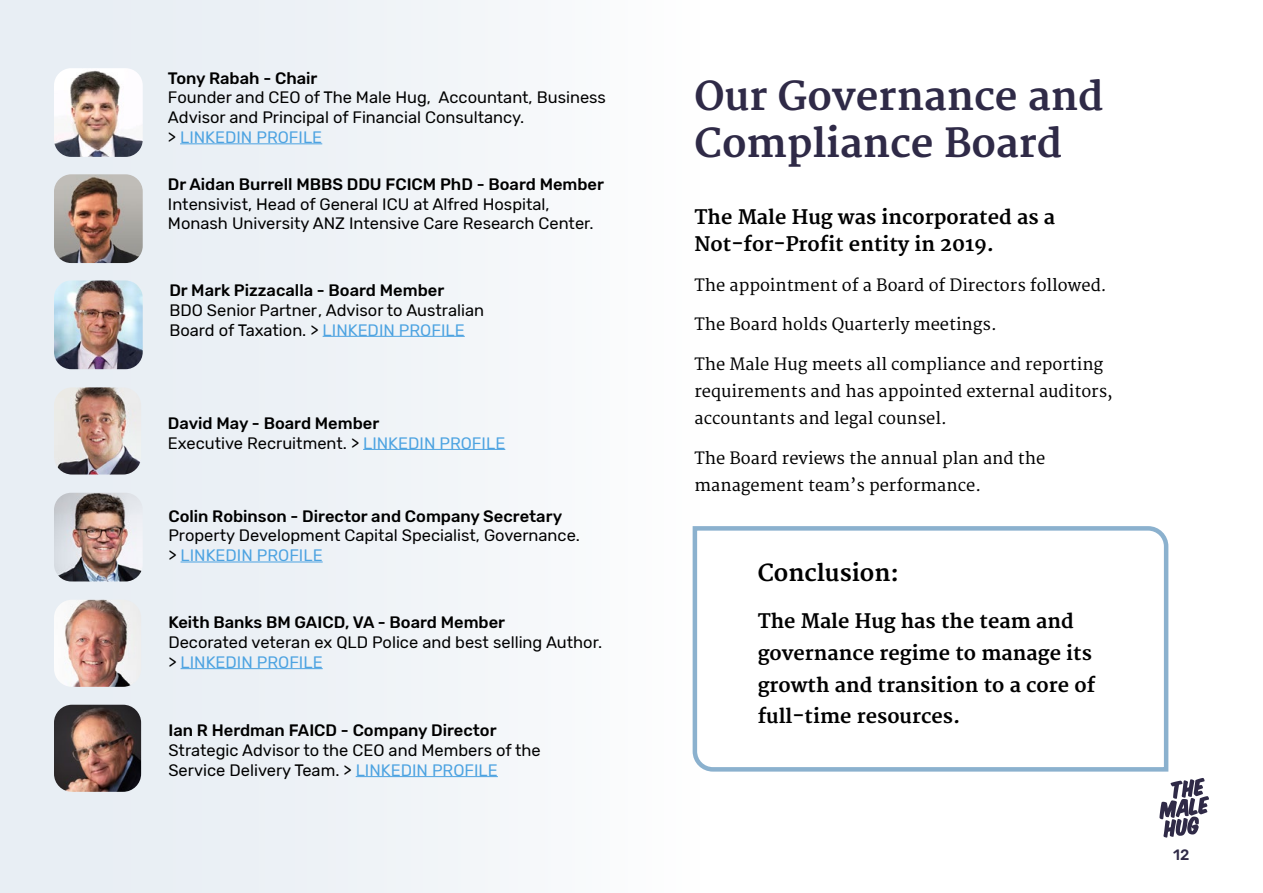
<style>
.page{position:relative;width:1263px;height:893px;background:#fff}
.page>*{position:absolute;margin:0;border:0;box-sizing:border-box;transform-origin:0 0}
.t1{font:700 39px/46.8px "Merriweather";color:#2f2a47}
.t2{font:700 22.95px "Merriweather";color:#000}
.t3{font:700 19.5px/31.8px "Merriweather";color:#000}
.t4{font:16.5px/19.8px "Rubik";color:#000}
.t5{font:16.5px/27px "Merriweather";color:#000}
.t6{font:500 16.5px "Rubik";color:#000}
.t7{font:500 15px "Rubik";color:#2f2a47}
.s1{color:#4da3e1}
.s2{font-weight:500}
</style>
<div class="page">
<svg style="left:1159px;top:778px;width:50px;height:59px"></svg>
<div style="left:0;top:0;width:738px;height:893px;background:linear-gradient(to right,#e4ebf2,#fdfefe)"></div>
<img style="left:54px;top:280px;width:89px;height:89px">
<hr style="left:323px;top:336px;width:142px;height:1px;background:#4da3e1">
<img style="left:54px;top:174px;width:89px;height:89px">
<img style="left:54px;top:493px;width:89px;height:88px">
<hr style="left:181px;top:562px;width:142px;height:1px;background:#4da3e1">
<img style="left:54px;top:68px;width:89px;height:89px">
<hr style="left:180px;top:143px;width:142px;height:1px;background:#4da3e1">
<img style="left:54px;top:387px;width:87px;height:87px">
<hr style="left:363px;top:449px;width:142px;height:1px;background:#4da3e1">
<img style="left:54px;top:600px;width:87px;height:87px">
<hr style="left:181px;top:668px;width:142px;height:1px;background:#4da3e1">
<svg style="left:690px;top:524px;width:479px;height:250px"></svg>
<img style="left:54px;top:705px;width:87px;height:87px">
<hr style="left:356px;top:776px;width:142px;height:1px;background:#4da3e1">
<p class="t6" style="left:168px;top:68px;width:151px">Tony Rabah - Chair</p>
<p class="t4" style="left:168px;top:88px;width:439px">Founder and CEO of The Male Hug, Accountant, Business<br>Advisor and Principal of Financial Consultancy.<br>&gt; <span class="s1">LINKEDIN PROFILE</span></p>
<p class="t6" style="left:168px;top:175px;width:438px">Dr Aidan Burrell MBBS DDU FCICM PhD - Board Member</p>
<p class="t4" style="left:168px;top:194px;width:427px">Intensivist, Head of General ICU at Alfred Hospital,<br>Monash University ANZ Intensive Care Research Center.</p>
<p class="t6" style="left:169px;top:281px;width:276px">Dr Mark Pizzacalla - Board Member</p>
<p class="t4" style="left:169px;top:300px;width:316px">BDO Senior Partner, Advisor to Australian<br>Board of Taxation. &gt; <span class="s1">LINKEDIN PROFILE</span></p>
<p class="t4" style="left:168px;top:414px;width:339px"><span class="s2">David May - Board Member<br></span>Executive Recruitment. &gt; <span class="s1">LINKEDIN PROFILE</span></p>
<p class="t6" style="left:168px;top:506px;width:395px">Colin Robinson - Director and Company Secretary</p>
<p class="t4" style="left:168px;top:526px;width:413px">Property Development Capital Specialist, Governance. &gt; <span class="s1">LINKEDIN PROFILE</span></p>
<p class="t6" style="left:168px;top:613px;width:338px">Keith Banks BM GAICD, VA - Board Member</p>
<p class="t4" style="left:168px;top:633px;width:435px">Decorated veteran ex QLD Police and best selling Author. &gt; <span class="s1">LINKEDIN PROFILE</span></p>
<p class="t6" style="left:168px;top:721px;width:330px">Ian R Herdman FAICD - Company Director</p>
<p class="t4" style="left:168px;top:741px;width:374px">Strategic Advisor to the CEO and Members of the<br>Service Delivery Team. &gt; <span class="s1">LINKEDIN PROFILE</span></p>
<h1 class="t1" style="left:694px;top:74px;width:411px">Our Governance and<br>Compliance Board</h1>
<p class="t3" style="left:694px;top:204px;width:362px;line-height:27px">The Male Hug was incorporated as a<br>Not-for-Profit entity in 2019.</p>
<p class="t5" style="left:694px;top:272px;width:414px">The appointment of a Board of Directors followed.</p>
<p class="t5" style="left:694px;top:312px;width:304px">The Board holds Quarterly meetings.</p>
<p class="t5" style="left:694px;top:351px;width:420px">The Male Hug meets all compliance and reporting requirements and has appointed external auditors, accountants and legal counsel.</p>
<p class="t5" style="left:694px;top:445px;width:352px">The Board reviews the annual plan and the management team’s performance.</p>
<h2 class="t2" style="left:758px;top:559px;width:143px">Conclusion:</h2>
<p class="t3" style="left:758px;top:606px;width:339px">The Male Hug has the team and governance regime to manage its growth and transition to a core of full-time resources.</p>
<p class="t7" style="left:1173px;top:846px;width:18px">12</p>
</div>
